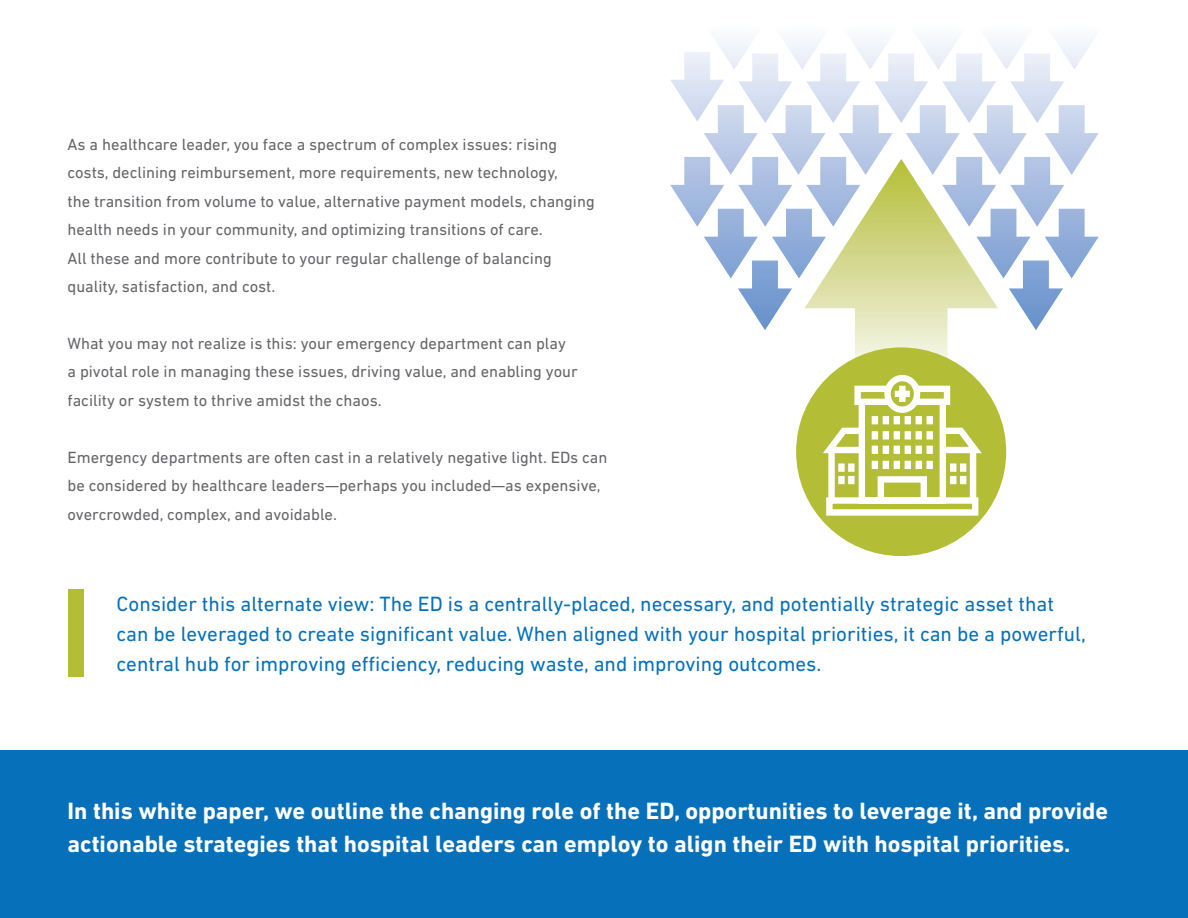
<style>
.page{position:relative;width:1188px;height:918px;background:#fff}
.page>*{position:absolute;margin:0;border:0;box-sizing:border-box;transform-origin:0 0}
.t1{font:700 24px/33px "DIN Next LT Pro";color:#fff}
.t2{font:21px/30px "DIN Next LT Pro";color:#0770ba}
.t3{font:16.5px/28.5px "DIN Next LT Pro";color:#646569}
</style>
<div class="page">
<svg style="left:670px;top:41px;width:429px;height:289px"></svg>
<svg style="left:805px;top:159px;width:193px;height:398px"></svg>
<div style="left:0;top:751px;width:1188px;height:167px;background:#0770ba"></div>
<div style="left:796px;top:347px;width:210px;height:209px;background:#b3bd35;border-radius:50%"></div>
<svg style="left:816px;top:372px;width:172px;height:147px"></svg>
<div style="left:68px;top:590px;width:16px;height:87px;background:#b3bd35"></div>
<p class="t3" style="left:68px;top:129px;width:529px">As a healthcare leader, you face a spectrum of complex issues: rising costs, declining reimbursement, more requirements, new technology,<br>the transition from volume to value, alternative payment models, changing health needs in your community, and optimizing transitions of care.<br>All these and more contribute to your regular challenge of balancing quality, satisfaction, and cost.</p>
<p class="t3" style="left:68px;top:329px;width:512px">What you may not realize is this: your emergency department can play a pivotal role in managing these issues, driving value, and enabling your facility or system to thrive amidst the chaos.</p>
<p class="t3" style="left:68px;top:443px;width:541px">Emergency departments are often cast in a relatively negative light. EDs can be considered by healthcare leaders—perhaps you included—as expensive, overcrowded, complex, and avoidable.</p>
<p class="t2" style="left:117px;top:588px;width:971px">Consider this alternate view: The ED is a centrally-placed, necessary, and potentially strategic asset that can be leveraged to create significant value. When aligned with your hospital priorities, it can be a powerful, central hub for improving e ciency, reducing waste, and improving outcomes.</p>
<h1 class="t1" style="left:68px;top:795px;width:1042px">In this white paper, we outline the changing role of the ED, opportunities to leverage it, and provide actionable strategies that hospital leaders can employ to align their ED with hospital priorities.</h1>
</div>
